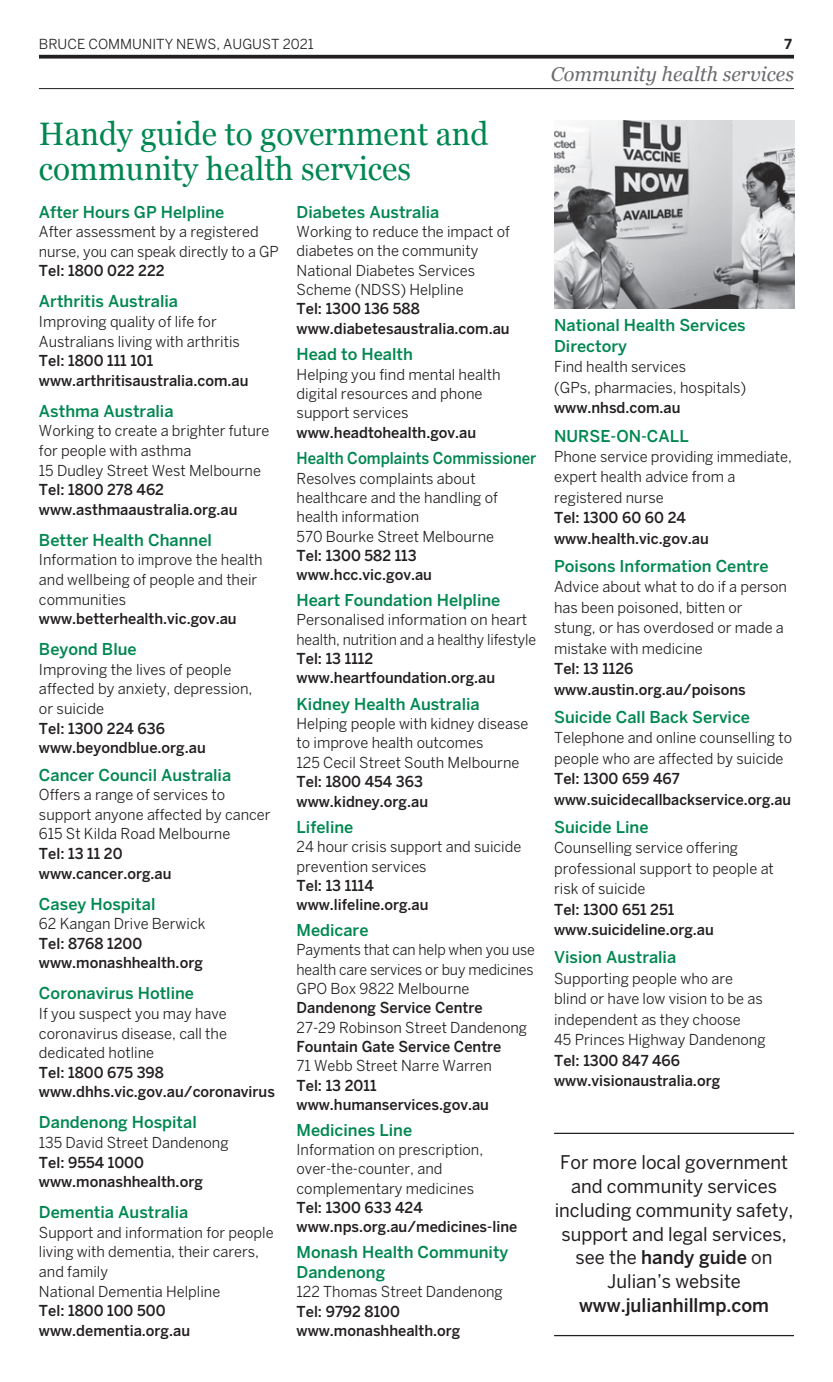
<style>
.page{position:relative;width:833px;height:1382px;background:#fff}
.page>*{position:absolute;margin:0;border:0;box-sizing:border-box;transform-origin:0 0}
.t1{font:32.5px/35px "Georgia";color:#008751}
.t2{font:italic 20px "Georgia";color:#6c6d70}
.t3{font:18.75px/23.8px "Benton Sans";color:#231f20;text-align:center}
.t4{font:500 18.75px "Benton Sans";color:#231f20}
.t5{font:500 16.25px/20px "Benton Sans";color:#008751}
.t6{font:500 16.25px "Benton Sans";color:#008751;scale:.92 1}
.t7{font:15px/19.6px "Benton Sans";color:#231f20}
.t8{font:500 15px/19.6px "Benton Sans";color:#231f20}
.t9{font:15px/19.4px "Benton Sans";color:#231f20;text-align:justify;scale:.94 1}
.t10{font:13.75px "Benton Sans";color:#231f20}
.t11{font:700 13.75px "Benton Sans";color:#231f20}
.s1{font-weight:500}
</style>
<div class="page">
<svg style="left:39px;top:55px;width:755px;height:4px;background:#3a3637"></svg>
<hr style="left:39px;top:88px;width:755px;height:1px;background:#231f20">
<hr style="left:554px;top:1133px;width:240px;height:1px;background:#231f20">
<hr style="left:554px;top:1335px;width:240px;height:1px;background:#231f20">
<img style="left:554px;top:120px;width:240px;height:188px">
<p class="t10" style="left:39px;top:36px;width:276px">BRUCE COMMUNITY NEWS, AUGUST 2021</p>
<p class="t11" style="left:784px;top:36px;width:9px">7</p>
<h1 class="t1" style="left:39px;top:115px;width:451px">Handy guide to government and community health services</h1>
<p class="t5" style="left:39px;top:201px;width:187px">After Hours GP Helpline</p>
<p class="t7" style="left:39px;top:222px;width:241px">After assessment by a registered nurse, you can speak directly to a GP</p>
<p class="t8" style="left:39px;top:261px;width:127px">Tel: 1800 022 222</p>
<p class="t5" style="left:39px;top:291px;width:141px">Arthritis Australia</p>
<p class="t7" style="left:39px;top:311px;width:202px">Improving quality of life for<br>Australians living with arthritis</p>
<p class="t8" style="left:39px;top:351px;width:211px">Tel: 1800 111 101 www.arthritisaustralia.com.au</p>
<p class="t5" style="left:39px;top:401px;width:136px">Asthma Australia</p>
<p class="t7" style="left:39px;top:421px;width:232px">Working to create a brighter future for people with asthma<br>15 Dudley Street West Melbourne</p>
<p class="t8" style="left:39px;top:480px;width:200px">Tel: 1800 278 462 www.asthmaaustralia.org.au</p>
<p class="t5" style="left:39px;top:530px;width:174px">Better Health Channel</p>
<p class="t7" style="left:39px;top:550px;width:225px">Information to improve the health and wellbeing of people and their communities</p>
<p class="t8" style="left:39px;top:609px;width:199px">www.betterhealth.vic.gov.au</p>
<p class="t5" style="left:39px;top:639px;width:99px">Beyond Blue</p>
<p class="t7" style="left:39px;top:659px;width:215px">Improving the lives of people affected by anxiety, depression, or suicide</p>
<p class="t8" style="left:39px;top:718px;width:168px">Tel: 1300 224 636 www.beyondblue.org.au</p>
<p class="t5" style="left:39px;top:764px;width:194px">Cancer Council Australia</p>
<p class="t7" style="left:39px;top:785px;width:233px">Offers a range of services to support anyone affected by cancer<br>615 St Kilda Road Melbourne</p>
<p class="t8" style="left:39px;top:844px;width:134px">Tel: 13 11 20 www.cancer.org.au</p>
<p class="t5" style="left:39px;top:893px;width:118px">Casey Hospital</p>
<p class="t7" style="left:39px;top:914px;width:168px">62 Kangan Drive Berwick</p>
<p class="t8" style="left:39px;top:933px;width:165px">Tel: 8768 1200 www.monashhealth.org</p>
<p class="t5" style="left:39px;top:983px;width:157px">Coronavirus Hotline</p>
<p class="t7" style="left:39px;top:1003px;width:189px;text-align:justify">If you suspect you may have coronavirus disease, call the dedicated hotline</p>
<p class="t8" style="left:39px;top:1062px;width:237px">Tel: 1800 675 398 www.dhhs.vic.gov.au/coronavirus</p>
<p class="t5" style="left:39px;top:1112px;width:159px">Dandenong Hospital</p>
<p class="t7" style="left:39px;top:1133px;width:191px">135 David Street Dandenong</p>
<p class="t8" style="left:39px;top:1152px;width:165px">Tel: 9554 1000 www.monashhealth.org</p>
<p class="t5" style="left:39px;top:1202px;width:151px">Dementia Australia</p>
<p class="t7" style="left:39px;top:1222px;width:236px">Support and information for people living with dementia, their carers, and family<br>National Dementia Helpline</p>
<p class="t8" style="left:39px;top:1301px;width:153px">Tel: 1800 100 500 www.dementia.org.au</p>
<p class="t5" style="left:296px;top:201px;width:144px">Diabetes Australia</p>
<p class="t7" style="left:296px;top:222px;width:215px">Working to reduce the impact of diabetes on the community<br>National Diabetes Services<br>Scheme (NDSS) Helpline</p>
<p class="t8" style="left:296px;top:299px;width:215px">Tel: 1300 136 588 www.diabetesaustralia.com.au</p>
<p class="t5" style="left:296px;top:344px;width:118px">Head to Health</p>
<p class="t7" style="left:296px;top:364px;width:206px">Helping you find mental health digital resources and phone support services</p>
<p class="t8" style="left:296px;top:422px;width:181px">www.headtohealth.gov.au</p>
<p class="t6" style="left:296px;top:449px;width:262px">Health Complaints Commissioner</p>
<p class="t7" style="left:296px;top:468px;width:203px">Resolves complaints about healthcare and the handling of health information<br>570 Bourke Street Melbourne</p>
<p class="t8" style="left:296px;top:546px;width:137px">Tel: 1300 582 113 www.hcc.vic.gov.au</p>
<p class="t5" style="left:296px;top:590px;width:205px">Heart Foundation Helpline</p>
<p class="t7" style="left:296px;top:610px;width:241px">Personalised information on heart health, nutrition and a healthy lifestyle</p>
<p class="t8" style="left:296px;top:649px;width:200px">Tel: 13 1112 www.heartfoundation.org.au</p>
<p class="t5" style="left:296px;top:693px;width:185px">Kidney Health Australia</p>
<p class="t7" style="left:296px;top:714px;width:233px">Helping people with kidney disease to improve health outcomes<br>125 Cecil Street South Melbourne</p>
<p class="t8" style="left:296px;top:772px;width:133px">Tel: 1800 454 363 www.kidney.org.au</p>
<p class="t5" style="left:296px;top:817px;width:58px">Lifeline</p>
<p class="t7" style="left:296px;top:837px;width:226px">24 hour crisis support and suicide prevention services</p>
<p class="t8" style="left:296px;top:876px;width:134px">Tel: 13 1114 www.lifeline.org.au</p>
<p class="t5" style="left:296px;top:920px;width:73px">Medicare</p>
<p class="t9" style="left:296px;top:940px;width:255px">Payments that can help when you use health care services or buy medicines GPO Box 9822 Melbourne</p>
<p class="t8" style="left:296px;top:998px;width:187px">Dandenong Service Centre</p>
<p class="t7" style="left:296px;top:1017px;width:232px">27-29 Robinson Street Dandenong</p>
<p class="t8" style="left:296px;top:1037px;width:206px">Fountain Gate Service Centre</p>
<p class="t7" style="left:296px;top:1056px;width:197px">71 Webb Street Narre Warren</p>
<p class="t8" style="left:296px;top:1075px;width:194px">Tel: 13 2011 www.humanservices.gov.au</p>
<p class="t5" style="left:296px;top:1119px;width:117px">Medicines Line</p>
<p class="t7" style="left:296px;top:1140px;width:188px">Information on prescription, over-the-counter, and complementary medicines</p>
<p class="t8" style="left:296px;top:1198px;width:222px">Tel: 1300 633 424 www.nps.org.au/medicines-line</p>
<p class="t5" style="left:296px;top:1242px;width:213px">Monash Health Community<br>Dandenong</p>
<p class="t7" style="left:296px;top:1282px;width:208px">122 Thomas Street Dandenong</p>
<p class="t8" style="left:296px;top:1301px;width:165px">Tel: 9792 8100 www.monashhealth.org</p>
<h2 class="t2" style="left:551px;top:59px;width:244px">Community health services</h2>
<p class="t5" style="left:554px;top:314px;width:193px;line-height:21.1px">National Health Services<br>Directory</p>
<p class="t7" style="left:554px;top:357px;width:194px;line-height:20.5px">Find health services<br>(GPs, pharmacies, hospitals)</p>
<p class="t8" style="left:554px;top:398px;width:128px">www.nhsd.com.au</p>
<p class="t5" style="left:554px;top:425px;width:136px">NURSE-ON-CALL</p>
<p class="t7" style="left:554px;top:446px;width:239px;line-height:20.5px">Phone service providing immediate, expert health advice from a registered nurse</p>
<p class="t8" style="left:554px;top:507px;width:156px;line-height:20.5px">Tel: 1300 60 60 24 www.health.vic.gov.au</p>
<p class="t5" style="left:554px;top:556px;width:216px">Poisons Information Centre</p>
<p class="t7" style="left:554px;top:577px;width:234px;line-height:20.5px">Advice about what to do if a person has been poisoned, bitten or stung, or has overdosed or made a mistake with medicine</p>
<p class="t8" style="left:554px;top:658px;width:193px;line-height:20.5px">Tel: 13 1126 www.austin.org.au/poisons</p>
<p class="t5" style="left:554px;top:707px;width:197px">Suicide Call Back Service</p>
<p class="t7" style="left:554px;top:727px;width:239px;line-height:20.5px">Telephone and online counselling to people who are affected by suicide</p>
<p class="t8" style="left:554px;top:768px;width:238px;line-height:20.5px">Tel: 1300 659 467 www.suicidecallbackservice.org.au</p>
<p class="t5" style="left:554px;top:817px;width:96px">Suicide Line</p>
<p class="t7" style="left:554px;top:837px;width:221px;line-height:20.5px">Counselling service offering professional support to people at risk of suicide</p>
<p class="t8" style="left:554px;top:899px;width:161px;line-height:20.5px">Tel: 1300 651 251 www.suicideline.org.au</p>
<p class="t5" style="left:554px;top:947px;width:124px">Vision Australia</p>
<p class="t7" style="left:554px;top:968px;width:213px;line-height:20.5px">Supporting people who are blind or have low vision to be as independent as they choose<br>45 Princes Highway Dandenong</p>
<p class="t8" style="left:554px;top:1050px;width:168px;line-height:20.5px">Tel: 1300 847 466 www.visionaustralia.org</p>
<p class="t3" style="left:554px;top:1150px;width:240px">For more local government and community services including community safety, support and legal services, see the <span class="s1">handy guide</span> on<br>Julian’s website</p>
<p class="t4" style="left:579px;top:1294px;width:192px">www.julianhillmp.com</p>
</div>
